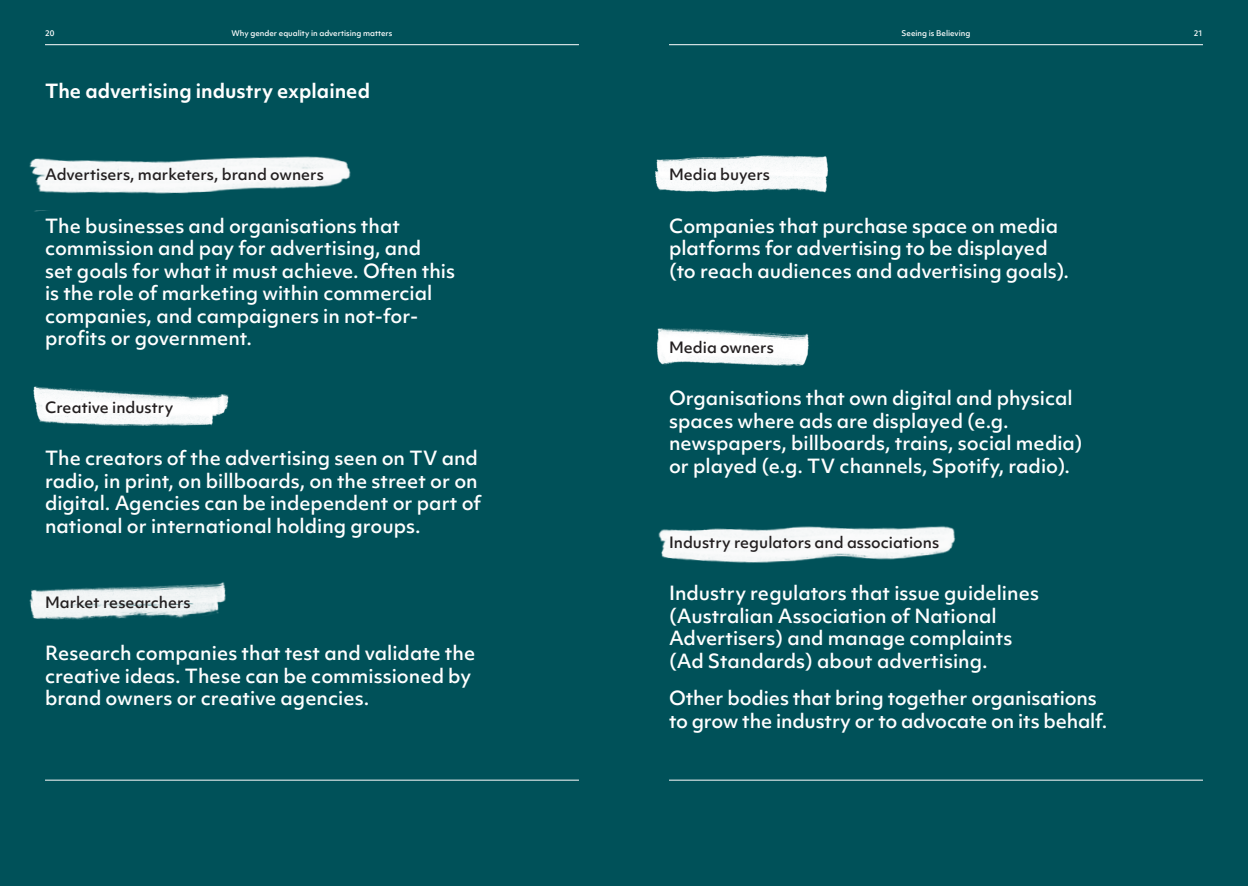
<style>
.page{position:relative;width:1248px;height:886px;background:#fff}
.page>*{position:absolute;margin:0;border:0;box-sizing:border-box;transform-origin:0 0}
.t1{font:500 18.75px/22.5px "Objektiv Mk 1";color:#fff}
.Body_extra{font:700 18.75px "Objektiv Mk 1";color:#fff}
.Body_-_pullout{font:500 15px "Objektiv Mk 1";color:#231f20}
.t2{font:500 7.5px "Objektiv Mk 1";color:#fff}
</style>
<div class="page">
<div style="left:0;top:0;width:1247px;height:886px;background:#005159"></div>
<hr style="left:669px;top:44px;width:533px;height:1px;background:#fff">
<hr style="left:669px;top:780px;width:533px;height:1px;background:#fff">
<img style="left:33px;top:386px;width:196px;height:40px">
<img style="left:655px;top:155px;width:173px;height:38px">
<img style="left:656px;top:328px;width:153px;height:38px">
<img style="left:29px;top:582px;width:197px;height:38px">
<hr style="left:45px;top:44px;width:534px;height:1px;background:#fff">
<hr style="left:45px;top:780px;width:534px;height:1px;background:#fff">
<img style="left:658px;top:526px;width:298px;height:37px">
<img style="left:29px;top:156px;width:322px;height:56px">
<p class="t2" style="left:45px;top:28px;width:11px">20</p>
<p class="t2" style="left:231px;top:28px;width:162px">Why gender equality in advertising matters</p>
<p class="t2" style="left:901px;top:28px;width:70px">Seeing is Believing</p>
<p class="t2" style="left:1193px;top:28px;width:11px">21</p>
<p class="Body_extra" style="left:45px;top:77px;width:326px">The advertising industry explained</p>
<p class="Body_-_pullout" style="left:45px;top:164px;width:280px">Advertisers, marketers, brand owners</p>
<p class="t1" style="left:45px;top:214px;width:411px">The businesses and organisations that commission and pay for advertising, and<br>set goals for what it must achieve. Often this is the role of marketing within commercial companies, and campaigners in not-for&shy;profits or government.</p>
<p class="Body_-_pullout" style="left:45px;top:396px;width:130px">Creative industry</p>
<p class="t1" style="left:45px;top:446px;width:437px">The creators of the advertising seen on TV and radio, in print, on billboards, on the street or on digital. Agencies can be independent or part of national or international holding groups.</p>
<p class="Body_-_pullout" style="left:45px;top:591px;width:147px">Market researchers</p>
<p class="t1" style="left:45px;top:641px;width:432px">Research companies that test and validate the creative ideas. These can be commissioned by brand owners or creative agencies.</p>
<p class="Body_-_pullout" style="left:669px;top:164px;width:103px">Media buyers</p>
<p class="t1" style="left:669px;top:214px;width:401px">Companies that purchase space on media platforms for advertising to be displayed (to reach audiences and advertising goals).</p>
<p class="Body_-_pullout" style="left:669px;top:336px;width:106px">Media owners</p>
<p class="t1" style="left:669px;top:386px;width:415px">Organisations that own digital and physical spaces where ads are displayed (e.g. newspapers, billboards, trains, social media) or played (e.g. TV channels, Spotify, radio).</p>
<p class="Body_-_pullout" style="left:669px;top:531px;width:272px">Industry regulators and associations</p>
<p class="t1" style="left:669px;top:581px;width:371px">Industry regulators that issue guidelines (Australian Association of National Advertisers) and manage complaints (Ad Standards) about advertising.</p>
<p class="t1" style="left:669px;top:686px;width:440px">Other bodies that bring together organisations to grow the industry or to advocate on its behalf.</p>
</div>
